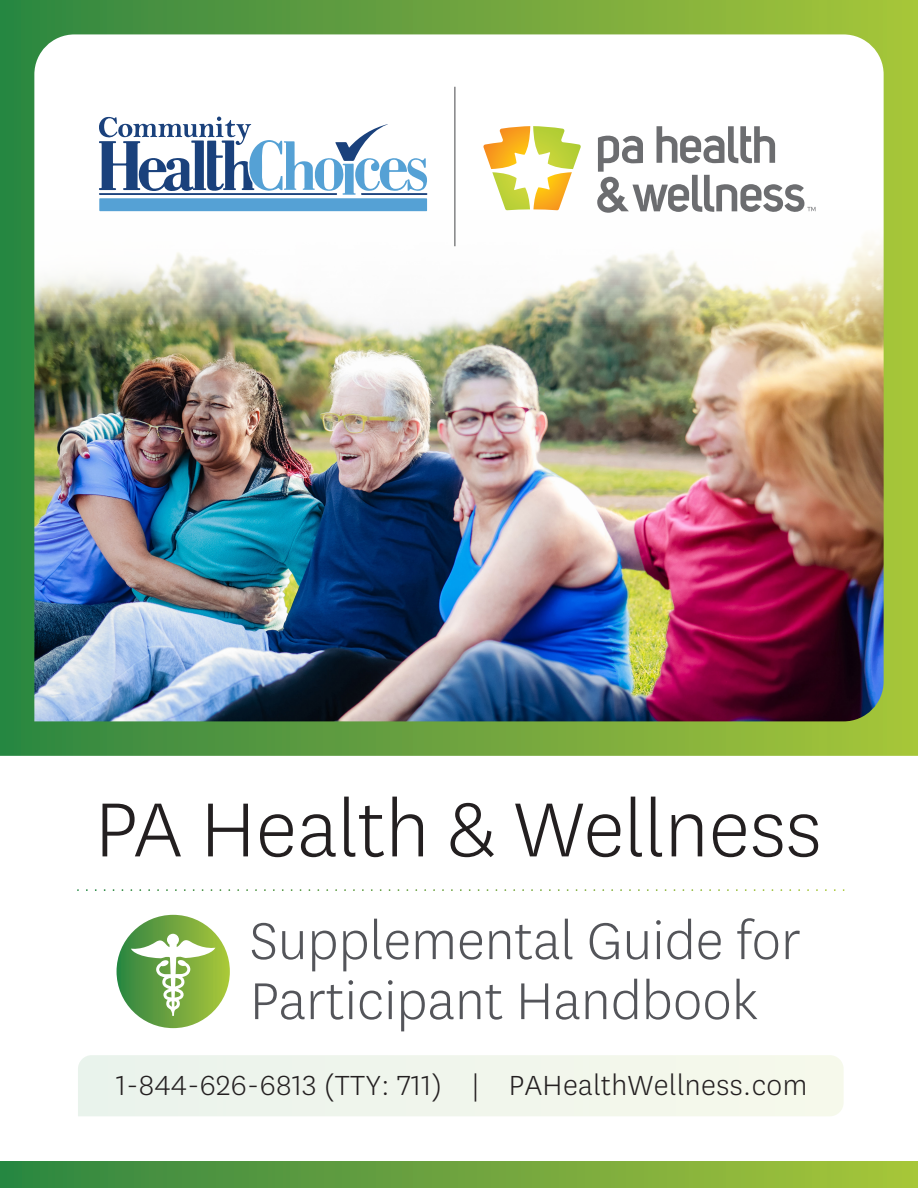
<style>
.page{position:relative;width:918px;height:1188px;background:#fff}
.page>*{position:absolute;margin:0;border:0;box-sizing:border-box;transform-origin:0 0}
.t1{font:300 89.55px "Centene Sans";color:#231f20}
.t2{font:300 60.6px/60px "Centene Sans";color:#54555a}
.t3{font:300 32.4px "Centene Sans";letter-spacing:.015em;color:#231f20}
</style>
<div class="page">
<div style="left:78px;top:1055px;width:766px;height:61px;background:#f0f6ec"></div>
<div style="left:0;top:1162px;width:918px;height:26px;background:linear-gradient(to right,#2f8542,#a9c43a)"></div>
<img style="left:0;top:0;width:918px;height:756px">
<div style="left:117px;top:915px;width:113px;height:113px;background:linear-gradient(to right,#2e8442,#afc83e);border-radius:57px"></div>
<svg style="left:131px;top:934px;width:84px;height:82px"></svg>
<svg style="left:87px;top:889px;width:758px;height:2px"></svg>
<h1 class="t1" style="left:95px;top:773px;width:728px">PA Health &amp; Wellness</h1>
<h2 class="t2" style="left:250px;top:909px;width:553px">Supplemental Guide for<br>Participant Handbook</h2>
<p class="t3" style="left:116px;top:1065px;width:693px">1-844-626-6813 (TTY: 711) | PAHealthWellness.com</p>
</div>
